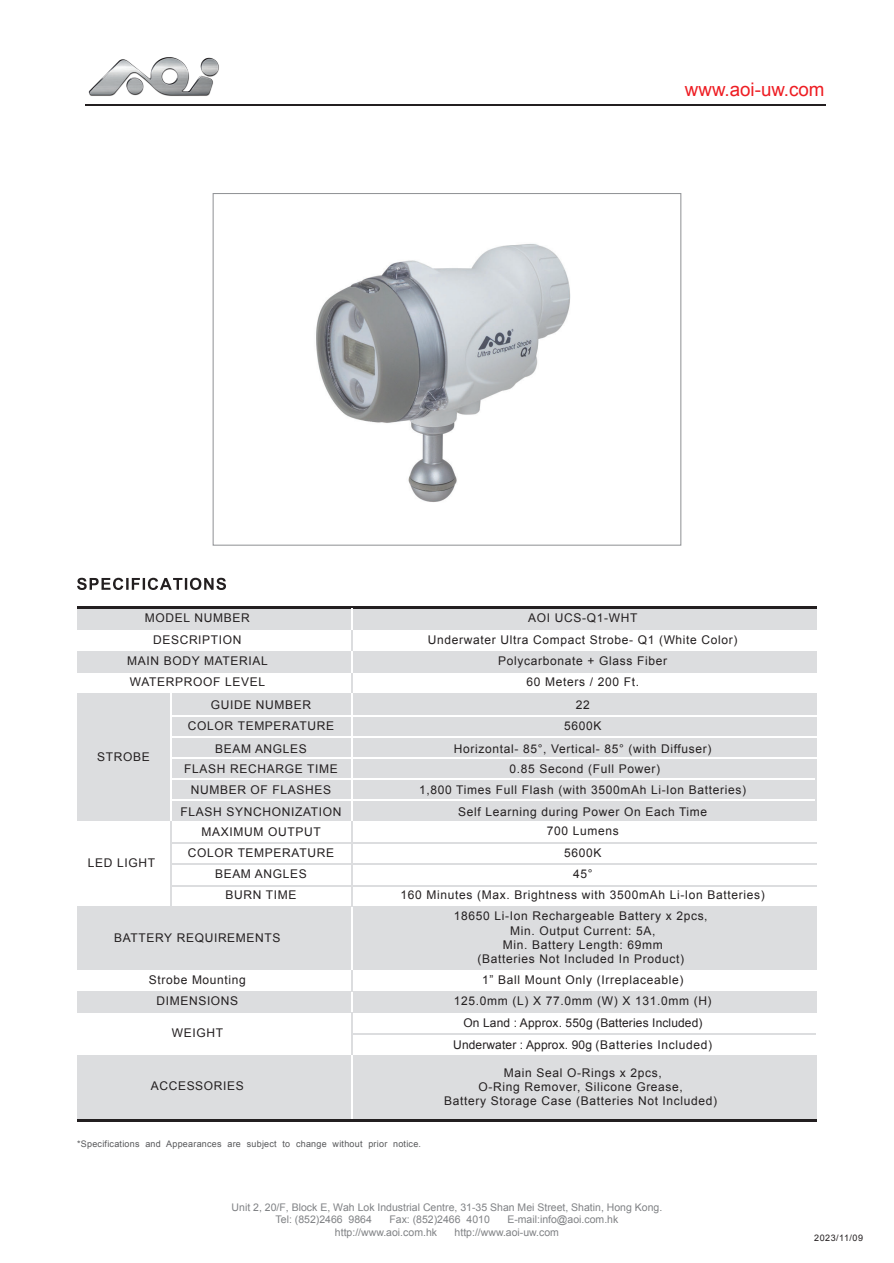
<style>
.page{position:relative;width:894px;height:1263px;background:#fff}
.page>*{position:absolute;margin:0;border:0;box-sizing:border-box;transform-origin:0 0}
.t1{font:18.75px "Arial";color:#ee1d23}
.t2{font:12px/21.3px "Arial";letter-spacing:.055em;color:#231f20;text-align:center}
.t3{font:12px "Arial";letter-spacing:.01em;color:#231f20}
.t4{font:10.5px/12.6px "Arial";color:#808285}
.t5{font:9px "Arial";letter-spacing:.03em;color:#57585a}
.t6{font:9px "Arial";letter-spacing:.055em;color:#231f20}
</style>
<div class="page">
<img style="left:316px;top:243px;width:255px;height:259px">
<div style="left:77px;top:694px;width:95px;height:127px;background:#dcdddf"></div>
<div style="left:171px;top:694px;width:646px;height:127px;background:#dcdddf"></div>
<div style="left:77px;top:609px;width:245px;height:21px;background:#dcdddf"></div>
<div style="left:322px;top:609px;width:495px;height:21px;background:#dcdddf"></div>
<div style="left:77px;top:651px;width:244px;height:21px;background:#dcdddf"></div>
<div style="left:321px;top:651px;width:496px;height:21px;background:#dcdddf"></div>
<hr style="left:172px;top:715px;width:645px;height:1px;background:#fff">
<hr style="left:172px;top:736px;width:645px;height:2px;background:#fff">
<hr style="left:172px;top:757px;width:645px;height:2px;background:#fff">
<hr style="left:172px;top:842px;width:645px;height:2px;background:#dcdddf">
<hr style="left:172px;top:864px;width:645px;height:1px;background:#dcdddf">
<hr style="left:172px;top:885px;width:645px;height:1px;background:#dcdddf">
<svg style="left:77px;top:578px;width:149px;height:12px"></svg>
<div style="left:77px;top:906px;width:275px;height:64px;background:#dcdddf"></div>
<div style="left:322px;top:906px;width:495px;height:64px;background:#dcdddf"></div>
<div style="left:77px;top:991px;width:275px;height:22px;background:#dcdddf"></div>
<div style="left:323px;top:991px;width:494px;height:22px;background:#dcdddf"></div>
<div style="left:77px;top:1055px;width:275px;height:64px;background:#dcdddf"></div>
<div style="left:323px;top:1055px;width:494px;height:64px;background:#dcdddf"></div>
<hr style="left:171px;top:694px;width:1px;height:127px;background:#fff">
<hr style="left:77px;top:606px;width:740px;height:3px;background:#231f20">
<hr style="left:77px;top:1119px;width:740px;height:3px;background:#231f20">
<hr style="left:171px;top:778px;width:644px;height:1px;background:#fff">
<hr style="left:171px;top:799px;width:644px;height:2px;background:#fff">
<hr style="left:351px;top:1033px;width:464px;height:2px;background:#dcdddf">
<hr style="left:171px;top:821px;width:1px;height:85px;background:#dcdddf">
<hr style="left:351px;top:609px;width:2px;height:21px;background:#fff">
<hr style="left:351px;top:630px;width:2px;height:21px;background:#dcdddf">
<hr style="left:351px;top:672px;width:2px;height:22px;background:#dcdddf">
<hr style="left:351px;top:651px;width:2px;height:21px;background:#fff">
<hr style="left:351px;top:991px;width:2px;height:22px;background:#fff">
<hr style="left:351px;top:906px;width:2px;height:64px;background:#fff">
<hr style="left:351px;top:1055px;width:2px;height:64px;background:#fff">
<hr style="left:351px;top:970px;width:2px;height:21px;background:#dcdddf">
<hr style="left:351px;top:1013px;width:2px;height:42px;background:#dcdddf">
<hr style="left:351px;top:821px;width:2px;height:85px;background:#dcdddf">
<hr style="left:351px;top:694px;width:2px;height:127px;background:#fff">
<hr style="left:85px;top:105px;width:740px;height:1px;background:#231f20">
<img style="left:85px;top:57px;width:154px;height:48px">
<h1 class="t1" style="left:685px;top:77px;width:141px">www.aoi-uw.com</h1>
<p class="t2" style="left:127px;top:608px;width:142px">MODEL NUMBER<br>DESCRIPTION<br>MAIN BODY MATERIAL</p>
<p class="t2" style="left:428px;top:608px;width:311px">AOI UCS-Q1-WHT<br>Underwater Ultra Compact Strobe- Q1 (White Color)</p>
<p class="t2" style="left:498px;top:650px;width:170px">Polycarbonate + Glass Fiber</p>
<p class="t2" style="left:130px;top:671px;width:137px">WATERPROOF LEVEL</p>
<p class="t2" style="left:526px;top:671px;width:114px;line-height:22.8px">60 Meters / 200 Ft.<br>22</p>
<p class="t2" style="left:454px;top:715px;width:259px;line-height:22.4px">5600K<br>Horizontal- 85°, Vertical- 85° (with Diffuser)</p>
<p class="t2" style="left:419px;top:758px;width:329px">0.85 Second (Full Power)<br>1,800 Times Full Flash (with 3500mAh Li-Ion Batteries)<br>Self Learning during Power On Each Time</p>
<p class="t2" style="left:401px;top:821px;width:366px">700 Lumens<br>5600K<br>45°<br>160 Minutes (Max. Brightness with 3500mAh Li-Ion Batteries)</p>
<p class="t2" style="left:188px;top:694px;width:148px;line-height:21.8px">GUIDE NUMBER<br>COLOR TEMPERATURE<br>BEAM ANGLES</p>
<p class="t2" style="left:180px;top:758px;width:163px">FLASH RECHARGE TIME<br>NUMBER OF FLASHES<br>FLASH SYNCHONIZATION</p>
<p class="t2" style="left:188px;top:821px;width:148px">MAXIMUM OUTPUT<br>COLOR TEMPERATURE<br>BEAM ANGLES<br>BURN TIME</p>
<p class="t2" style="left:97px;top:746px;width:54px">STROBE</p>
<p class="t2" style="left:88px;top:852px;width:69px">LED LIGHT</p>
<p class="t2" style="left:454px;top:909px;width:255px;line-height:14.4px">18650 Li-Ion Rechargeable Battery x 2pcs,<br>Min. Output Current: 5A,<br>Min. Battery Length: 69mm<br>(Batteries Not Included In Product)</p>
<p class="t2" style="left:114px;top:927px;width:168px">BATTERY REQUIREMENTS</p>
<p class="t2" style="left:149px;top:969px;width:99px">Strobe Mounting</p>
<p class="t2" style="left:482px;top:969px;width:203px">1” Ball Mount Only (Irreplaceable)</p>
<p class="t2" style="left:156px;top:990px;width:83px">DIMENSIONS</p>
<p class="t2" style="left:454px;top:990px;width:259px">125.0mm (L) X 77.0mm (W) X 131.0mm (H)</p>
<p class="t2" style="left:172px;top:1022px;width:53px">WEIGHT</p>
<p class="t3" style="left:463px;top:1014px;width:241px">On Land : Approx. 550g (Batteries Included)</p>
<p class="t2" style="left:151px;top:1075px;width:95px">ACCESSORIES</p>
<p class="t5" style="left:77px;top:1138px;width:346px">*Specifications and Appearances are subject to change without prior notice.</p>
<p class="t3" style="left:453px;top:1037px;width:260px">Underwater : Approx. 90g (Batteries Included)</p>
<p class="t2" style="left:444px;top:1065px;width:275px;line-height:14.4px">Main Seal O-Rings x 2pcs,<br>O-Ring Remover, Silicone Grease,<br>Battery Storage Case (Batteries Not Included)</p>
<p class="t4" style="left:276px;top:1201px;width:388px;text-indent:-44px">Unit 2, 20/F, Block E, Wah Lok Industrial Centre, 31-35 Shan Mei Street, Shatin, Hong Kong.<br>Tel: (852)2466 9864</p>
<p class="t4" style="left:389px;top:1214px;width:102px">Fax: (852)2466 4010</p>
<p class="t4" style="left:507px;top:1214px;width:113px">E-mail:info@aoi.com.hk</p>
<p class="t4" style="left:335px;top:1226px;width:104px">http://www.aoi.com.hk</p>
<p class="t4" style="left:455px;top:1226px;width:106px">http://www.aoi-uw.com</p>
<p class="t6" style="left:814px;top:1232px;width:50px">2023/11/09</p>
</div>
